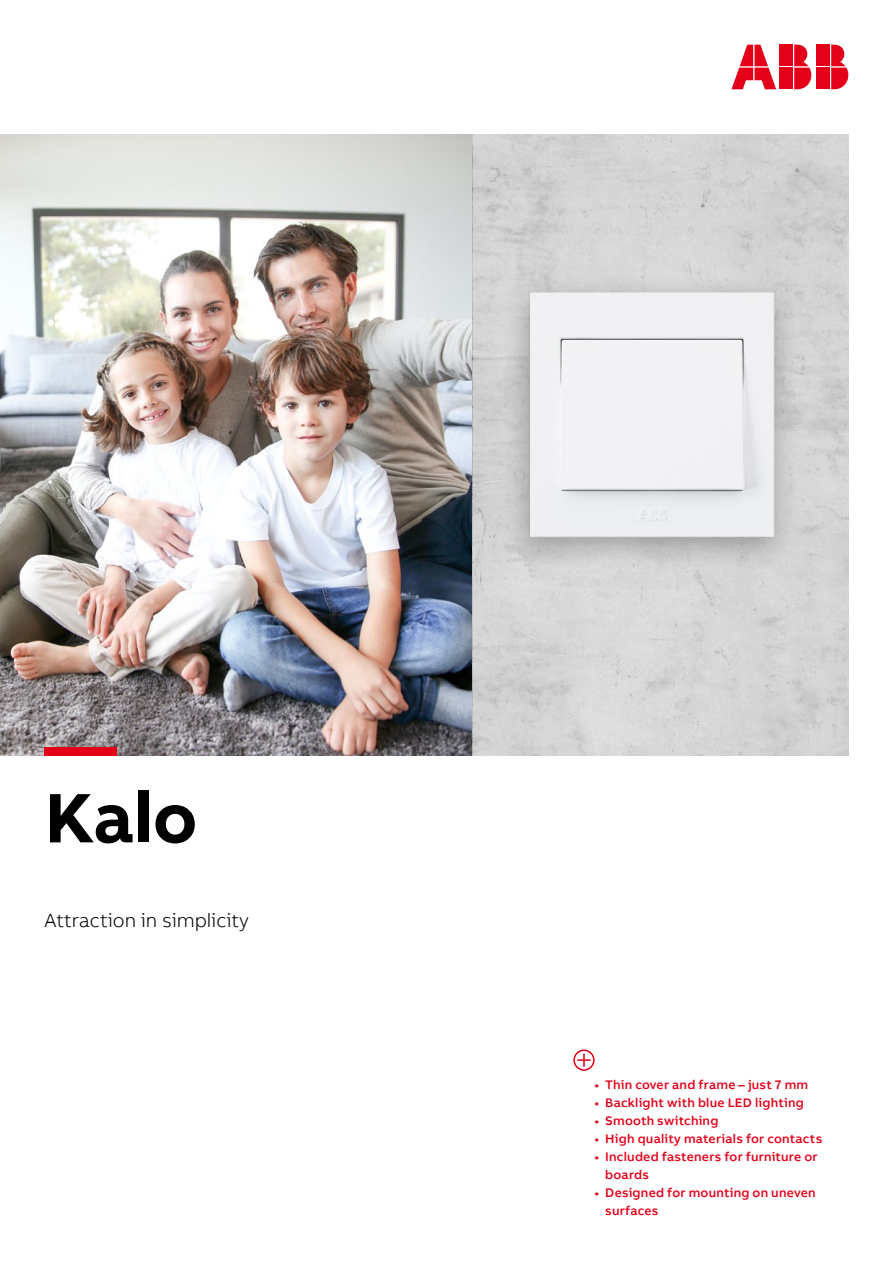
<style>
.page{position:relative;width:893px;height:1263px;background:#fff}
.page>*{position:absolute;margin:0;border:0;box-sizing:border-box;transform-origin:0 0}
.t1{font:700 72px "AB Bvoice";color:#000}
.t2{font:700 72px "AB Bvoice";color:#e30018}
.t3{font:300 19.5px "AB Bvoice";letter-spacing:-.005em;color:#000}
.t4{font:500 12.75px/18px "AB Bvoice";letter-spacing:.015em;color:#e30018}
</style>
<div class="page">
<div style="left:817px;top:45px;width:13px;height:21px;background:#e30018"></div>
<div style="left:817px;top:68px;width:13px;height:21px;background:#e30018"></div>
<svg style="left:831px;top:45px;width:17px;height:44px"></svg>
<svg style="left:731px;top:45px;width:45px;height:44px"></svg>
<div style="left:780px;top:45px;width:13px;height:21px;background:#e30018"></div>
<div style="left:780px;top:68px;width:13px;height:21px;background:#e30018"></div>
<svg style="left:794px;top:45px;width:17px;height:44px"></svg>
<img style="left:0;top:135px;width:473px;height:621px">
<div style="left:473px;top:135px;width:375px;height:621px;background:#d4d4d6"></div>
<div style="left:500px;top:273px;width:300px;height:300px;background:#000;opacity:.3"></div>
<img style="left:530px;top:292px;width:244px;height:245px">
<svg style="left:573px;top:1049px;width:22px;height:22px"></svg>
<h1 class="t2" style="left:45px;top:700px;width:73px">—</h1>
<h1 class="t1" style="left:45px;top:772px;width:154px">Kalo</h1>
<h2 class="t3" style="left:45px;top:909px;width:206px">Attraction in simplicity</h2>
<p class="t4" style="left:595px;top:1075px;width:215px">• Thin cover and frame – just 7 mm</p>
<p class="t4" style="left:595px;top:1093px;width:211px">• Backlight with blue LED lighting</p>
<p class="t4" style="left:595px;top:1111px;width:125px">• Smooth switching</p>
<p class="t4" style="left:595px;top:1129px;width:229px">• High quality materials for contacts</p>
<p class="t4" style="left:605px;top:1147px;width:214px;text-indent:-11px">• Included fasteners for furniture or boards</p>
<p class="t4" style="left:605px;top:1183px;width:212px;text-indent:-11px">• Designed for mounting on uneven surfaces</p>
</div>
